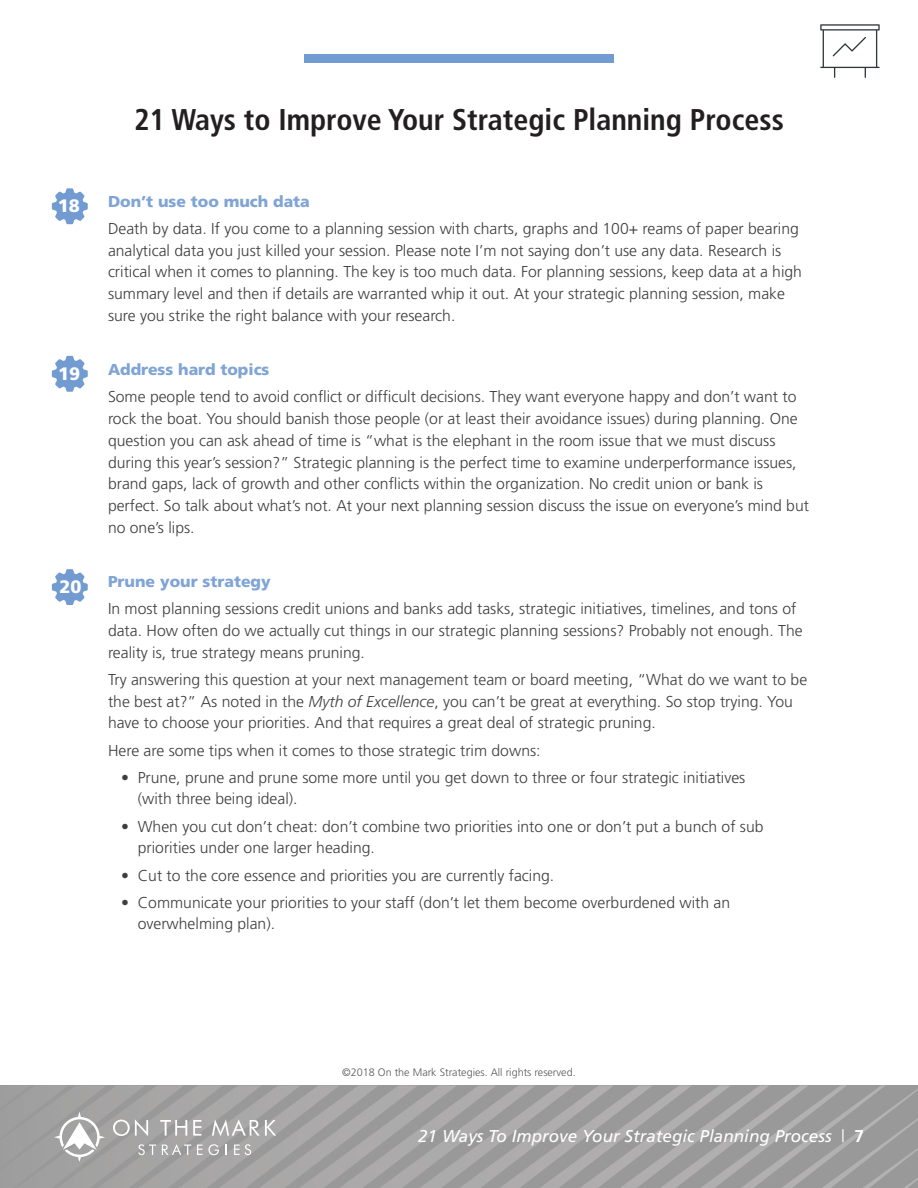
<style>
.page{position:relative;width:918px;height:1188px;background:#fff}
.page>*{position:absolute;margin:0;border:0;box-sizing:border-box;transform-origin:0 0}
.t1{font:700 condensed 30px "Frutiger";color:#231f20}
.t2{font:900 18px "Frutiger";color:#fff}
.t3{font:italic 17.1px "Frutiger";color:#fff}
.t4{font:300 15.75px/21.8px "Frutiger";color:#3e3e3f}
.t5{font:900 15.75px "Frutiger";color:#7fa4d5}
.t6{font:300 10.8px "Frutiger";color:#57585a}
.s1{font-style:italic}
.s2{font-weight:300;font-style:normal}
.s3{font-weight:700;font-style:normal}
</style>
<div class="page">
<div style="left:304px;top:54px;width:310px;height:9px;background:#729cd1"></div>
<svg style="left:0;top:1085px;width:918px;height:103px;background:#a2a2a2"></svg>
<svg style="left:820px;top:24px;width:60px;height:54px"></svg>
<svg style="left:52px;top:188px;width:36px;height:36px"></svg>
<svg style="left:52px;top:356px;width:36px;height:36px"></svg>
<svg style="left:52px;top:569px;width:36px;height:36px"></svg>
<p class="t2" style="left:58px;top:195px;width:24px">18</p>
<p class="t2" style="left:58px;top:362px;width:24px">19</p>
<p class="t2" style="left:60px;top:576px;width:24px">20</p>
<h1 class="t1" style="left:134px;top:102px;width:651px">21 Ways to Improve Your Strategic Planning Process</h1>
<p class="t5" style="left:108px;top:192px;width:203px">Don’t use too much data</p>
<p class="t4" style="left:108px;top:218px;width:696px">Death by data. If you come to a planning session with charts, graphs and 100+ reams of paper bearing analytical data you just killed your session. Please note I’m not saying don’t use any data. Research is critical when it comes to planning. The key is too much data. For planning sessions, keep data at a high summary level and then if details are warranted whip it out. At your strategic planning session, make sure you strike the right balance with your research.</p>
<p class="t5" style="left:108px;top:360px;width:163px">Address hard topics</p>
<p class="t4" style="left:108px;top:386px;width:703px">Some people tend to avoid conflict or difficult decisions. They want everyone happy and don’t want to rock the boat. You should banish those people (or at least their avoidance issues) during planning. One question you can ask ahead of time is “what is the elephant in the room issue that we must discuss during this year’s session?” Strategic planning is the perfect time to examine underperformance issues, brand gaps, lack of growth and other conflicts within the organization. No credit union or bank is perfect. So talk about what’s not. At your next planning session discuss the issue on everyone’s mind but no one’s lips.</p>
<p class="t5" style="left:108px;top:572px;width:164px">Prune your strategy</p>
<p class="t4" style="left:108px;top:598px;width:696px">In most planning sessions credit unions and banks add tasks, strategic initiatives, timelines, and tons of data. How often do we actually cut things in our strategic planning sessions? Probably not enough. The reality is, true strategy means pruning.</p>
<p class="t4" style="left:108px;top:669px;width:701px">Try answering this question at your next management team or board meeting, “What do we want to be the best at?” As noted in the <span class="s1">Myth of Excellence</span>, you can’t be great at everything. So stop trying. You have to choose your priorities. And that requires a great deal of strategic pruning.</p>
<p class="t4" style="left:108px;top:739px;width:434px">Here are some tips when it comes to those strategic trim downs:</p>
<p class="t4" style="left:138px;top:766px;width:609px;text-indent:-17px">• Prune, prune and prune some more until you get down to three or four strategic initiatives (with three being ideal).</p>
<p class="t4" style="left:138px;top:815px;width:627px;text-indent:-17px">• When you cut don’t cheat: don’t combine two priorities into one or don’t put a bunch of sub priorities under one larger heading.</p>
<p class="t4" style="left:121px;top:864px;width:435px">• Cut to the core essence and priorities you are currently facing.</p>
<p class="t4" style="left:138px;top:891px;width:594px;text-indent:-17px">• Communicate your priorities to your staff (don’t let them become overburdened with an overwhelming plan).</p>
<p class="t6" style="left:342px;top:1066px;width:235px">©2018 On the Mark Strategies. All rights reserved.</p>
<p class="t3" style="left:418px;top:1126px;width:447px">21 Ways To Improve Your Strategic Planning Process <span class="s2">|</span> <span class="s3">7</span></p>
</div>
